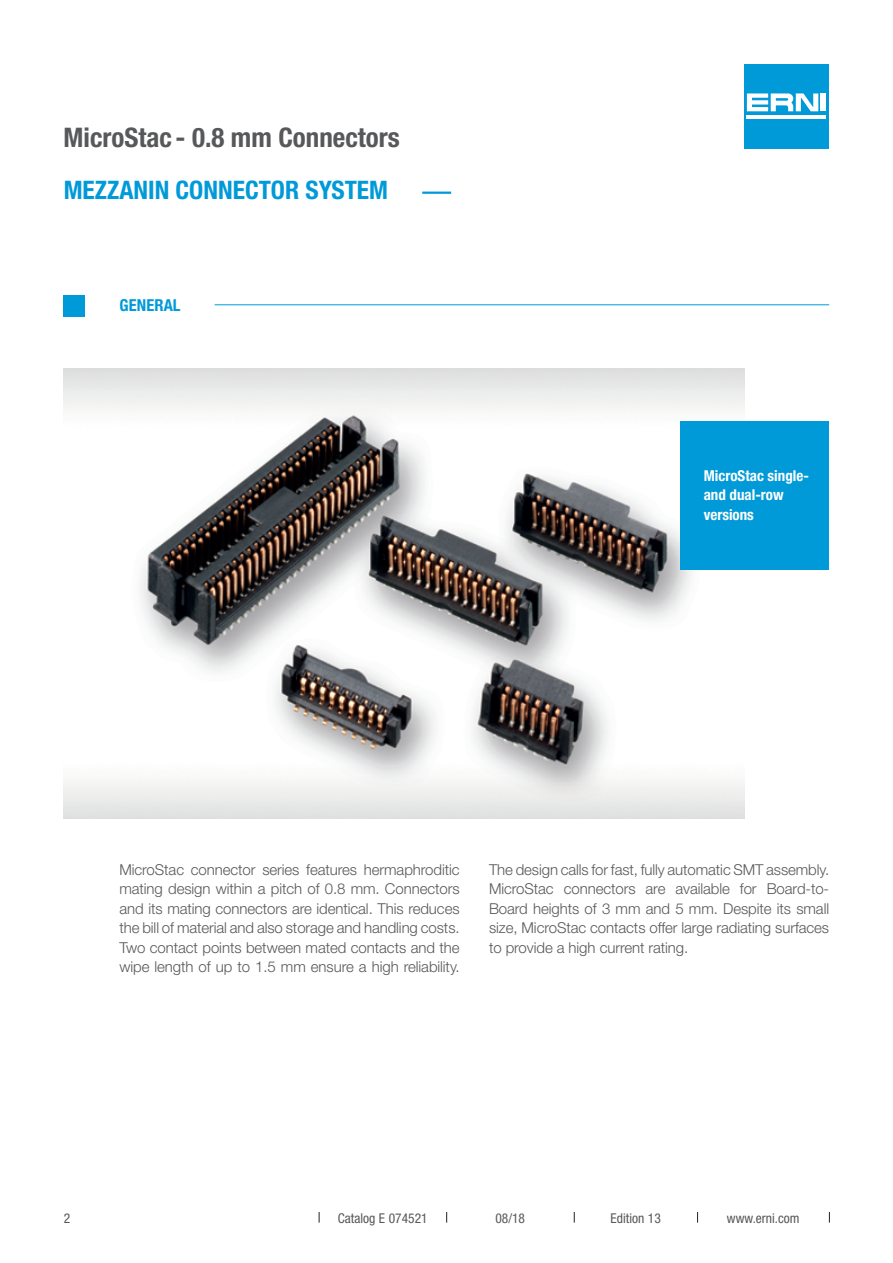
<style>
.page{position:relative;width:893px;height:1263px;background:#fff}
.page>*{position:absolute;margin:0;border:0;box-sizing:border-box;transform-origin:0 0}
.t1{font:700 condensed 27px "Helvetica Neue LT Pro";color:#57585a}
.t2{font:700 condensed 25.5px "Helvetica Neue LT Pro";color:#009ad9}
.t3{font:700 condensed 16.5px "Helvetica Neue LT Pro";letter-spacing:.005em;color:#009ad9}
.t4{font:300 15px/19.5px "Helvetica Neue LT Pro";letter-spacing:-.005em;color:#57585a;text-align:justify}
.t5{font:700 condensed 15px/19.5px "Helvetica Neue LT Pro";color:#fff}
.t6{font:condensed 13.5px "Helvetica Neue LT Pro";color:#57585a}
</style>
<div class="page">
<div style="left:744px;top:64px;width:85px;height:85px;background:#009ad9"></div>
<hr style="left:747px;top:115px;width:79px;height:4px;background:#fff">
<div style="left:821px;top:93px;width:5px;height:18px;background:#fff"></div>
<svg style="left:747px;top:93px;width:71px;height:18px"></svg>
<hr style="left:215px;top:304px;width:614px;height:1px;background:#009ad9">
<img style="left:64px;top:368px;width:680px;height:450px">
<div style="left:680px;top:421px;width:149px;height:148px;background:#009ad9"></div>
<hr style="left:422px;top:192px;width:29px;height:2px;background:#009ad9">
<div style="left:64px;top:296px;width:21px;height:21px;background:#009ad9"></div>
<h1 class="t1" style="left:64px;top:121px;width:338px">MicroStac - 0.8 mm Connectors</h1>
<h2 class="t2" style="left:64px;top:175px;width:326px">MEZZANIN CONNECTOR SYSTEM</h2>
<p class="t3" style="left:119px;top:295px;width:63px">GENERAL</p>
<p class="t5" style="left:704px;top:466px;width:107px">MicroStac single&shy;and dual-row versions</p>
<p class="t4" style="left:119px;top:859px;width:342px">MicroStac connector series features hermaphroditic mating design within a pitch of 0.8 mm. Connectors and its mating connectors are identical. This reduces the bill of material and also storage and handling costs.<br>Two contact points between mated contacts and the wipe length of up to 1.5 mm ensure a high reliability.</p>
<p class="t4" style="left:489px;top:859px;width:342px">The design calls for fast, fully automatic SMT assembly.<br>MicroStac connectors are available for Board-to-Board heights of 3 mm and 5 mm. Despite its small size, MicroStac contacts offer large radiating surfaces to provide a high current rating.</p>
<p class="t6" style="left:64px;top:1210px;width:8px">2</p>
<p class="t6" style="left:338px;top:1210px;width:91px">Catalog E 074521</p>
<p class="t6" style="left:495px;top:1210px;width:31px">08/18</p>
<p class="t6" style="left:611px;top:1210px;width:52px">Edition 13</p>
<p class="t6" style="left:727px;top:1210px;width:74px">www.erni.com</p>
</div>
